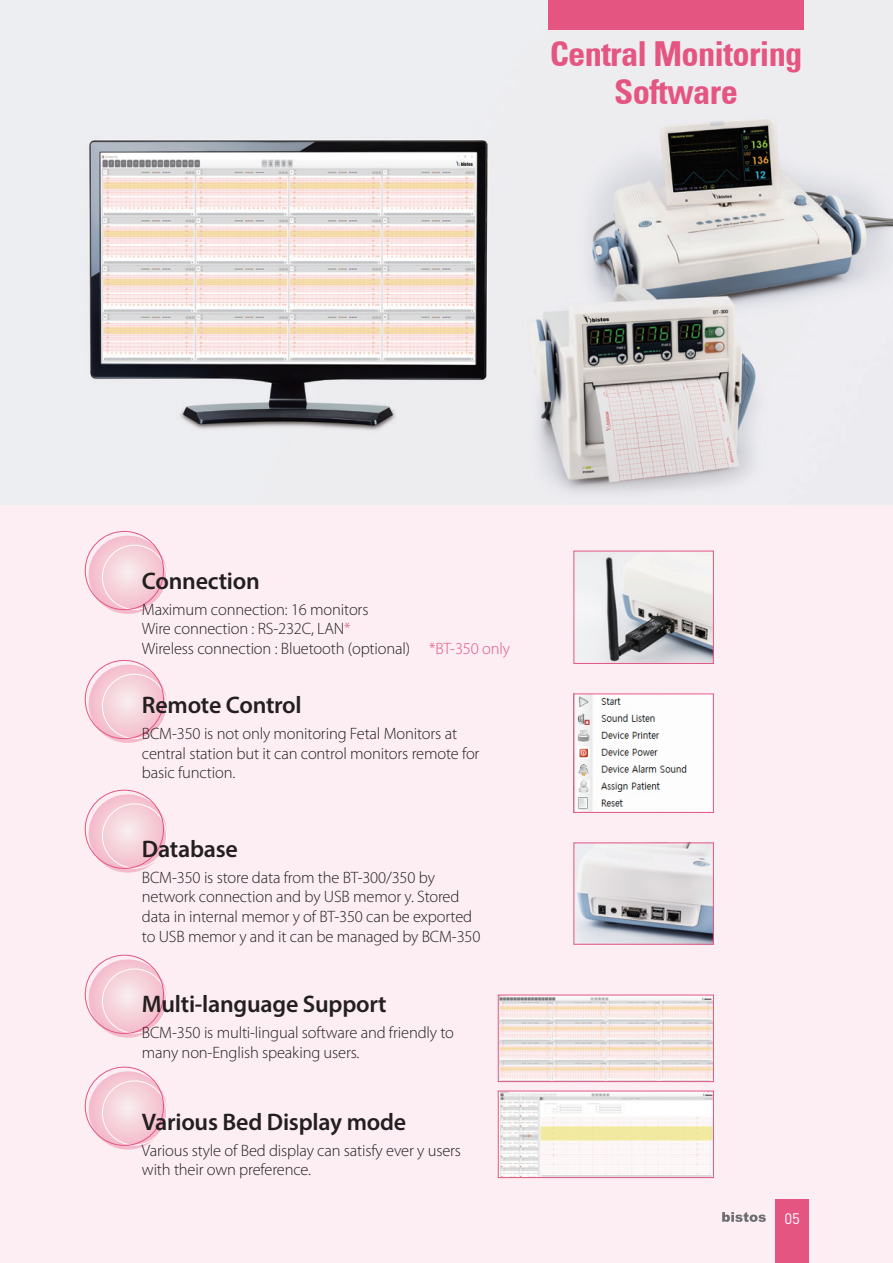
<style>
.page{position:relative;width:893px;height:1263px;background:#fff}
.page>*{position:absolute;margin:0;border:0;box-sizing:border-box;transform-origin:0 0}
.t1{font:34.5px/37.5px "Univeconbol";letter-spacing:-.02em;color:#e55582;text-align:center}
.t2{font:600 24px "Myriad Pro";letter-spacing:-.01em;color:#231f20}
.t3{font:300 16.5px/19.5px "Myriad Pro";letter-spacing:-.01em;color:#231f20}
.t4{font:300 16.5px "Myriad Pro";letter-spacing:-.01em;color:#e55582}
.t5{font:15px "DIN";color:#fff}
.s1{color:#e55582}
</style>
<div class="page">
<img style="left:0;top:0;width:893px;height:505px">
<div style="left:0;top:505px;width:893px;height:758px;background:#fceef2"></div>
<div style="left:775px;top:1200px;width:34px;height:63px;background:#e55582"></div>
<div style="left:549px;top:0;width:255px;height:30px;background:#e55582"></div>
<svg style="left:722px;top:1212px;width:44px;height:10px"></svg>
<img style="left:575px;top:844px;width:137px;height:99px">
<div style="left:573px;top:842px;width:141px;height:103px;border:1px solid #e55582"></div>
<img style="left:575px;top:553px;width:137px;height:109px">
<div style="left:573px;top:551px;width:141px;height:113px;border:1px solid #e55582"></div>
<svg style="left:89px;top:536px;width:78px;height:78px;background:#f5cbd6"></svg>
<div style="left:102px;top:545px;width:65px;height:65px;border:1px solid #fff;border-radius:50%"></div>
<div style="left:85px;top:531px;width:79px;height:79px;border:1px solid #e55582;border-radius:50%"></div>
<svg style="left:89px;top:665px;width:78px;height:78px;background:#f5cbd6"></svg>
<div style="left:102px;top:674px;width:65px;height:65px;border:1px solid #fff;border-radius:50%"></div>
<div style="left:85px;top:660px;width:79px;height:79px;border:1px solid #e55582;border-radius:50%"></div>
<svg style="left:89px;top:1071px;width:78px;height:78px;background:#f5cbd6"></svg>
<div style="left:102px;top:1080px;width:65px;height:65px;border:1px solid #fff;border-radius:50%"></div>
<div style="left:85px;top:1067px;width:79px;height:78px;border:1px solid #e55582;border-radius:50%"></div>
<svg style="left:89px;top:794px;width:78px;height:79px;background:#f5cbd6"></svg>
<div style="left:102px;top:804px;width:65px;height:64px;border:1px solid #fff;border-radius:50%"></div>
<div style="left:85px;top:790px;width:79px;height:78px;border:1px solid #e55582;border-radius:50%"></div>
<svg style="left:89px;top:959px;width:78px;height:79px;background:#f5cbd6"></svg>
<div style="left:102px;top:969px;width:65px;height:64px;border:1px solid #fff;border-radius:50%"></div>
<div style="left:85px;top:955px;width:79px;height:79px;border:1px solid #e55582;border-radius:50%"></div>
<img style="left:575px;top:695px;width:137px;height:116px">
<div style="left:573px;top:693px;width:141px;height:120px;border:1px solid #e55582"></div>
<img style="left:500px;top:997px;width:212px;height:83px">
<div style="left:498px;top:995px;width:216px;height:87px;border:1px solid #e55582"></div>
<img style="left:500px;top:1093px;width:212px;height:83px">
<div style="left:498px;top:1091px;width:216px;height:87px;border:1px solid #e55582"></div>
<h1 class="t1" style="left:550px;top:35px;width:254px">Central Monitoring<br>Software</h1>
<h2 class="t2" style="left:142px;top:566px;width:119px">Connection</h2>
<p class="t3" style="left:142px;top:599px;width:270px">Maximum connection: 16 monitors<br>Wire connection : RS-232C, LAN<span class="s1">*<br></span>Wireless connection : Bluetooth (optional)</p>
<h2 class="t2" style="left:142px;top:690px;width:161px">Remote Control</h2>
<p class="t3" style="left:142px;top:724px;width:339px">BCM-350 is not only monitoring Fetal Monitors at central station but it can control monitors remote for basic function.</p>
<p class="t4" style="left:429px;top:639px;width:82px">*BT-350 only</p>
<h2 class="t2" style="left:142px;top:834px;width:97px">Database</h2>
<p class="t3" style="left:142px;top:867px;width:340px">BCM-350 is store data from the BT-300/350 by network connection and by USB memor y. Stored data in internal memor y of BT-350 can be exported to USB memor y and it can be managed by BCM-350</p>
<h2 class="t2" style="left:142px;top:989px;width:246px">Multi-language Support</h2>
<p class="t3" style="left:142px;top:1023px;width:314px">BCM-350 is multi-lingual software and friendly to many non-English speaking users.</p>
<h2 class="t2" style="left:142px;top:1106px;width:266px">Various Bed Display mode</h2>
<p class="t3" style="left:142px;top:1140px;width:321px">Various style of Bed display can satisfy ever y users with their own preference.</p>
<p class="t5" style="left:784px;top:1210px;width:17px">05</p>
</div>
